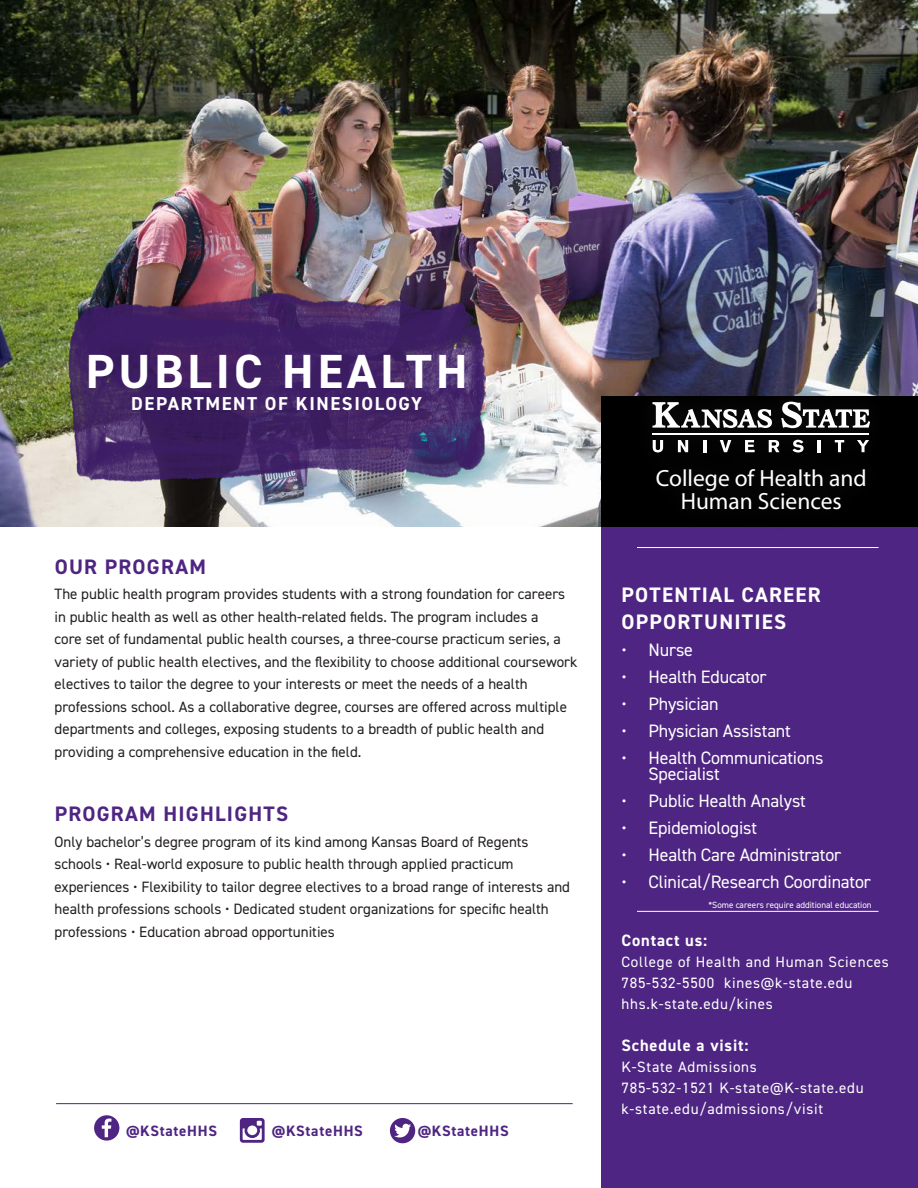
<style>
.page{position:relative;width:918px;height:1188px;background:#fff}
.page>*{position:absolute;margin:0;border:0;box-sizing:border-box;transform-origin:0 0}
.t1{font:700 48px "DIN2014";letter-spacing:.085em;color:#fff}
.t2{font:23.4px "Myriad Pro";color:#fff}
.t3{font:700 21px "DIN2014";letter-spacing:.06em;color:#fff}
.t4{font:700 21px "DIN2014";letter-spacing:.06em;color:#4e2582}
.t5{font:700 18.75px "DIN2014";letter-spacing:.085em;color:#fff}
.t6{font:18px/16.5px "DIN2014";letter-spacing:-.01em;color:#fff}
.t7{font:700 16.5px "DIN2014";letter-spacing:.05em;color:#fff}
.t8{font:15px/22.5px "DIN2014";color:#231f20}
.t9{font:15px "DIN2014";letter-spacing:.05em;color:#fff}
.t10{font:700 15px "DIN2014";letter-spacing:.05em;color:#4e2582}
.t11{font:9px "DIN2014";color:#fff}
</style>
<div class="page">
<img style="left:0;top:0;width:918px;height:526px">
<div style="left:602px;top:521px;width:316px;height:667px;background:#4e2582"></div>
<hr style="left:637px;top:911px;width:242px;height:1px;background:#fff">
<svg style="left:94px;top:1115px;width:25px;height:26px"></svg>
<svg style="left:390px;top:1118px;width:25px;height:25px"></svg>
<svg style="left:240px;top:1118px;width:25px;height:25px"></svg>
<hr style="left:56px;top:1103px;width:517px;height:1px;background:#4e2582">
<img style="left:68px;top:292px;width:417px;height:189px">
<div style="left:602px;top:396px;width:316px;height:130px;background:#000"></div>
<div style="left:631px;top:379px;width:260px;height:152px;background:#231f20;opacity:.75"></div>
<hr style="left:652px;top:433px;width:217px;height:1px;background:#fff">
<svg style="left:652px;top:402px;width:120px;height:26px"></svg>
<svg style="left:781px;top:402px;width:89px;height:26px"></svg>
<svg style="left:653px;top:440px;width:10px;height:12px"></svg>
<svg style="left:678px;top:440px;width:10px;height:12px"></svg>
<svg style="left:703px;top:440px;width:3px;height:12px"></svg>
<svg style="left:720px;top:440px;width:11px;height:12px"></svg>
<svg style="left:745px;top:440px;width:10px;height:12px"></svg>
<svg style="left:769px;top:440px;width:10px;height:12px"></svg>
<svg style="left:792px;top:440px;width:12px;height:12px"></svg>
<svg style="left:818px;top:440px;width:3px;height:12px"></svg>
<svg style="left:835px;top:440px;width:9px;height:12px"></svg>
<svg style="left:857px;top:440px;width:12px;height:12px"></svg>
<hr style="left:637px;top:547px;width:242px;height:1px;background:#fff">
<p class="t1" style="left:86px;top:340px;width:383px">PUBLIC HEALTH</p>
<p class="t5" style="left:131px;top:391px;width:292px">DEPARTMENT OF KINESIOLOGY</p>
<p class="t4" style="left:55px;top:553px;width:153px">OUR PROGRAM</p>
<p class="t8" style="left:55px;top:583px;width:524px">The public health program provides students with a strong foundation for careers in public health as well as other health-related fields. The program includes a<br>core set of fundamental public health courses, a three-course practicum series, a variety of public health electives, and the flexibility to choose additional coursework electives to tailor the degree to your interests or meet the needs of a health professions school. As a collaborative degree, courses are offered across multiple departments and colleges, exposing students to a breadth of public health and providing a comprehensive education in the field.</p>
<p class="t4" style="left:55px;top:800px;width:235px">PROGRAM HIGHLIGHTS</p>
<p class="t8" style="left:55px;top:830px;width:517px">Only bachelor’s degree program of its kind among Kansas Board of Regents schools • Real-world exposure to public health through applied practicum experiences • Flexibility to tailor degree electives to a broad range of interests and health professions schools • Dedicated student organizations for specific health professions • Education abroad opportunities</p>
<p class="t10" style="left:126px;top:1121px;width:93px">@KStateHHS</p>
<p class="t10" style="left:272px;top:1121px;width:93px">@KStateHHS</p>
<p class="t10" style="left:418px;top:1121px;width:93px">@KStateHHS</p>
<p class="t2" style="left:656px;top:464px;width:212px">College of Health and</p>
<p class="t2" style="left:681px;top:487px;width:163px">Human Sciences</p>
<p class="t3" style="left:622px;top:581px;width:201px">POTENTIAL CAREER</p>
<p class="t3" style="left:622px;top:608px;width:166px">OPPORTUNITIES</p>
<p class="t6" style="left:622px;top:641px;width:73px">• Nurse</p>
<p class="t6" style="left:622px;top:668px;width:147px">• Health Educator</p>
<p class="t6" style="left:622px;top:695px;width:99px">• Physician</p>
<p class="t6" style="left:622px;top:722px;width:171px">• Physician Assistant</p>
<p class="t6" style="left:649px;top:749px;width:176px;text-indent:-27px">• Health Communications<br>Specialist</p>
<p class="t6" style="left:622px;top:793px;width:186px">• Public Health Analyst</p>
<p class="t6" style="left:622px;top:820px;width:137px">• Epidemiologist</p>
<p class="t6" style="left:622px;top:847px;width:221px">• Health Care Administrator</p>
<p class="t6" style="left:622px;top:874px;width:251px">• Clinical/Research Coordinator</p>
<p class="t11" style="left:708px;top:899px;width:165px">*Some careers require additional education</p>
<p class="t7" style="left:622px;top:930px;width:87px">Contact us:</p>
<p class="t9" style="left:622px;top:953px;width:269px">College of Health and Human Sciences</p>
<p class="t9" style="left:622px;top:974px;width:232px">785-532-5500 kines@k-state.edu</p>
<p class="t9" style="left:622px;top:995px;width:153px">hhs.k-state.edu/kines</p>
<p class="t7" style="left:622px;top:1035px;width:129px">Schedule a visit:</p>
<p class="t9" style="left:622px;top:1058px;width:137px">K-State Admissions</p>
<p class="t9" style="left:622px;top:1079px;width:244px">785-532-1521 K-state@K-state.edu</p>
<p class="t9" style="left:622px;top:1100px;width:203px">k-state.edu/admissions/visit</p>
</div>
